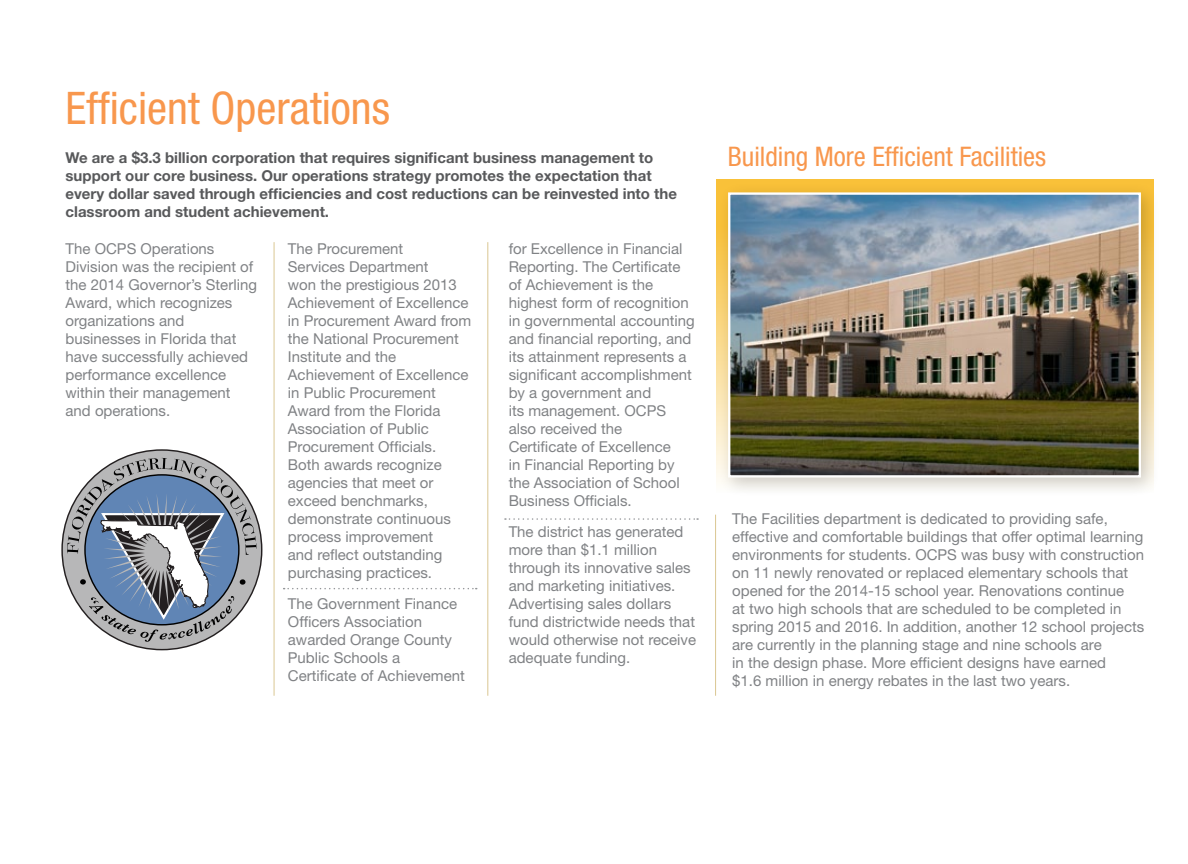
<style>
.page{position:relative;width:1188px;height:864px;background:#fff}
.page>*{position:absolute;margin:0;border:0;box-sizing:border-box;transform-origin:0 0}
.t1{font:condensed 45px "Helvetica Neue";color:#f8974d}
.t2{font:condensed 27px "Helvetica Neue";color:#f8974d}
.t3{font:15px/18px "Helvetica Neue";color:#808285}
.t4{font:700 15px/18px "Helvetica Neue";color:#58595b}
</style>
<div class="page">
<svg style="left:284px;top:588px;width:193px;height:1px"></svg>
<svg style="left:505px;top:518px;width:193px;height:2px"></svg>
<hr style="left:274px;top:242px;width:1px;height:454px;background:#dac792">
<hr style="left:487px;top:242px;width:1px;height:454px;background:#dac792">
<hr style="left:715px;top:515px;width:1px;height:181px;background:#dac792">
<div style="left:718px;top:182px;width:443px;height:315px;background:#000;opacity:.19"></div>
<img style="left:731px;top:195px;width:407px;height:280px">
<div style="left:728px;top:192px;width:413px;height:286px;border:2px solid #fff"></div>
<svg style="left:61px;top:449px;width:202px;height:202px"></svg>
<h1 class="t1" style="left:66px;top:82px;width:326px">Efficient Operations</h1>
<p class="t4" style="left:66px;top:149px;width:613px">We are a $3.3 billion corporation that requires significant business management to support our core business. Our operations strategy promotes the expectation that every dollar saved through efficiencies and cost reductions can be reinvested into the classroom and student achievement.</p>
<h2 class="t2" style="left:728px;top:141px;width:320px">Building More Efficient Facilities</h2>
<p class="t3" style="left:66px;top:239px;width:193px">The OCPS Operations<br>Division was the recipient of the 2014 Governor’s Sterling<br>Award, which recognizes organizations and businesses in Florida that have successfully achieved performance excellence within their management and operations.</p>
<p class="t3" style="left:288px;top:239px;width:185px">The Procurement<br>Services Department<br>won the prestigious 2013<br>Achievement of Excellence in Procurement Award from the National Procurement<br>Institute and the<br>Achievement of Excellence in Public Procurement<br>Award from the Florida<br>Association of Public<br>Procurement Officials.<br>Both awards recognize agencies that meet or exceed benchmarks, demonstrate continuous process improvement<br>and reflect outstanding purchasing practices.</p>
<p class="t3" style="left:288px;top:595px;width:178px">The Government Finance<br>Officers Association awarded Orange County<br>Public Schools a<br>Certificate of Achievement</p>
<p class="t3" style="left:509px;top:239px;width:188px">for Excellence in Financial<br>Reporting. The Certificate of Achievement is the highest form of recognition in governmental accounting and financial reporting, and its attainment represents a significant accomplishment by a government and<br>its management. OCPS also received the<br>Certificate of Excellence<br>in Financial Reporting by the Association of School<br>Business Officials.</p>
<p class="t3" style="left:509px;top:523px;width:189px">The district has generated more than $1.1 million through its innovative sales and marketing initiatives.<br>Advertising sales dollars fund districtwide needs that would otherwise not receive adequate funding.</p>
<p class="t3" style="left:732px;top:510px;width:414px">The Facilities department is dedicated to providing safe, effective and comfortable buildings that offer optimal learning environments for students. OCPS was busy with construction on 11 newly renovated or replaced elementary schools that opened for the 2014-15 school year. Renovations continue<br>at two high schools that are scheduled to be completed in spring 2015 and 2016. In addition, another 12 school projects are currently in the planning stage and nine schools are<br>in the design phase. More efficient designs have earned<br>$1.6 million in energy rebates in the last two years.</p>
</div>
